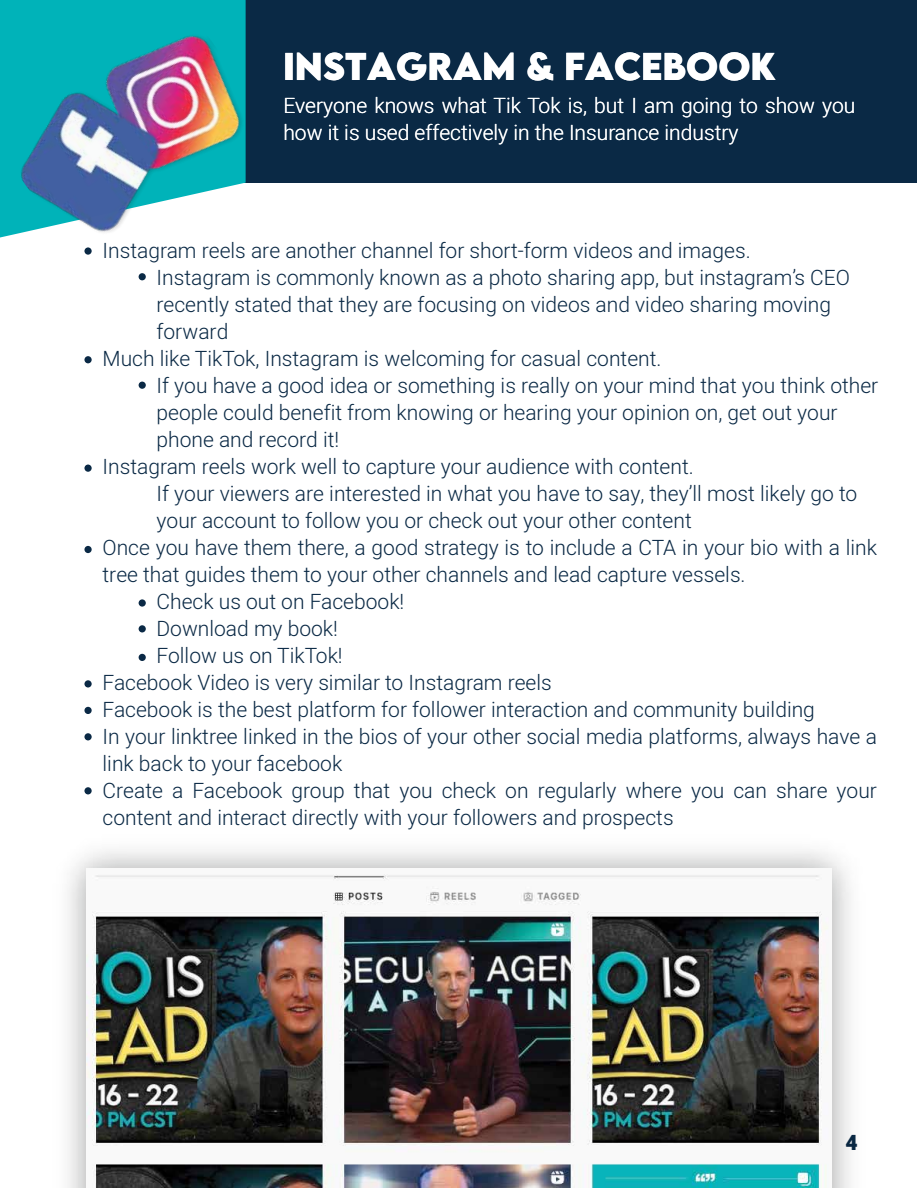
<style>
.page{position:relative;width:918px;height:1188px;background:#fff}
.page>*{position:absolute;margin:0;border:0;box-sizing:border-box;transform-origin:0 0}
.t1{font:700 34.35px "LEMONMILK";color:#fff}
.t2{font:300 21px "Heebo";color:#0a2945}
.t3{font:300 21px/27px "Heebo";color:#fff}
.t4{font:900 21px "Heebo";color:#0a2945}
</style>
<div class="page">
<div style="left:1px;top:0;width:916px;height:183px;background:#0a2945"></div>
<div style="left:0;top:0;width:246px;height:9px;background:#00b3b9"></div>
<div style="left:139px;top:273px;width:7px;height:7px;background:#0a2945;border-radius:50%"></div>
<div style="left:84px;top:356px;width:8px;height:7px;background:#0a2945;border-radius:50%"></div>
<div style="left:84px;top:546px;width:8px;height:7px;background:#0a2945;border-radius:50%"></div>
<div style="left:84px;top:680px;width:8px;height:8px;background:#0a2945;border-radius:50%"></div>
<div style="left:84px;top:707px;width:8px;height:7px;background:#0a2945;border-radius:50%"></div>
<div style="left:84px;top:733px;width:8px;height:7px;background:#0a2945;border-radius:50%"></div>
<div style="left:84px;top:787px;width:8px;height:7px;background:#0a2945;border-radius:50%"></div>
<div style="left:139px;top:382px;width:7px;height:7px;background:#0a2945;border-radius:50%"></div>
<div style="left:84px;top:465px;width:8px;height:7px;background:#0a2945;border-radius:50%"></div>
<div style="left:139px;top:599px;width:7px;height:8px;background:#0a2945;border-radius:50%"></div>
<div style="left:139px;top:625px;width:7px;height:7px;background:#0a2945;border-radius:50%"></div>
<div style="left:139px;top:654px;width:7px;height:7px;background:#0a2945;border-radius:50%"></div>
<img style="left:0;top:9px;width:246px;height:246px">
<img style="left:87px;top:868px;width:744px;height:320px">
<h1 class="t1" style="left:283px;top:43px;width:494px">INSTAGRAM &amp; FACEBOOK</h1>
<p class="t3" style="left:283px;top:91px;width:573px">Everyone knows what Tik Tok is, but I am going to show you how it is used effectively in the Insurance industry</p>
<p class="t2" style="left:103px;top:236px;width:650px">Instagram reels are another channel for short-form videos and images.</p>
<p class="t2" style="left:157px;top:263px;width:695px">Instagram is commonly known as a photo sharing app, but instagram’s CEO</p>
<p class="t2" style="left:157px;top:290px;width:676px">recently stated that they are focusing on videos and video sharing moving</p>
<p class="t2" style="left:157px;top:317px;width:73px">forward</p>
<p class="t2" style="left:103px;top:344px;width:560px">Much like TikTok, Instagram is welcoming for casual content.</p>
<p class="t2" style="left:157px;top:371px;width:723px">If you have a good idea or something is really on your mind that you think other</p>
<p class="t2" style="left:157px;top:398px;width:683px">people could benefit from knowing or hearing your opinion on, get out your</p>
<p class="t2" style="left:157px;top:425px;width:184px">phone and record it!</p>
<p class="t2" style="left:103px;top:452px;width:593px">Instagram reels work well to capture your audience with content.</p>
<p class="t2" style="left:157px;top:479px;width:702px">If your viewers are interested in what you have to say, they’ll most likely go to</p>
<p class="t2" style="left:157px;top:506px;width:537px">your account to follow you or check out your other content</p>
<p class="t2" style="left:103px;top:533px;width:776px">Once you have them there, a good strategy is to include a CTA in your bio with a link</p>
<p class="t2" style="left:103px;top:560px;width:645px">tree that guides them to your other channels and lead capture vessels.</p>
<p class="t2" style="left:157px;top:587px;width:249px">Check us out on Facebook!</p>
<p class="t2" style="left:157px;top:614px;width:183px">Download my book!</p>
<p class="t2" style="left:157px;top:641px;width:188px">Follow us on TikTok!</p>
<p class="t2" style="left:103px;top:668px;width:451px">Facebook Video is very similar to Instagram reels</p>
<p class="t2" style="left:103px;top:695px;width:714px">Facebook is the best platform for follower interaction and community building</p>
<p class="t2" style="left:103px;top:722px;width:776px">In your linktree linked in the bios of your other social media platforms, always have a</p>
<p class="t2" style="left:103px;top:749px;width:241px">link back to your facebook</p>
<p class="t2" style="left:103px;top:776px;width:776px">Create a Facebook group that you check on regularly where you can share your</p>
<p class="t2" style="left:103px;top:803px;width:573px">content and interact directly with your followers and prospects</p>
<p class="t4" style="left:846px;top:1128px;width:14px">4</p>
</div>
